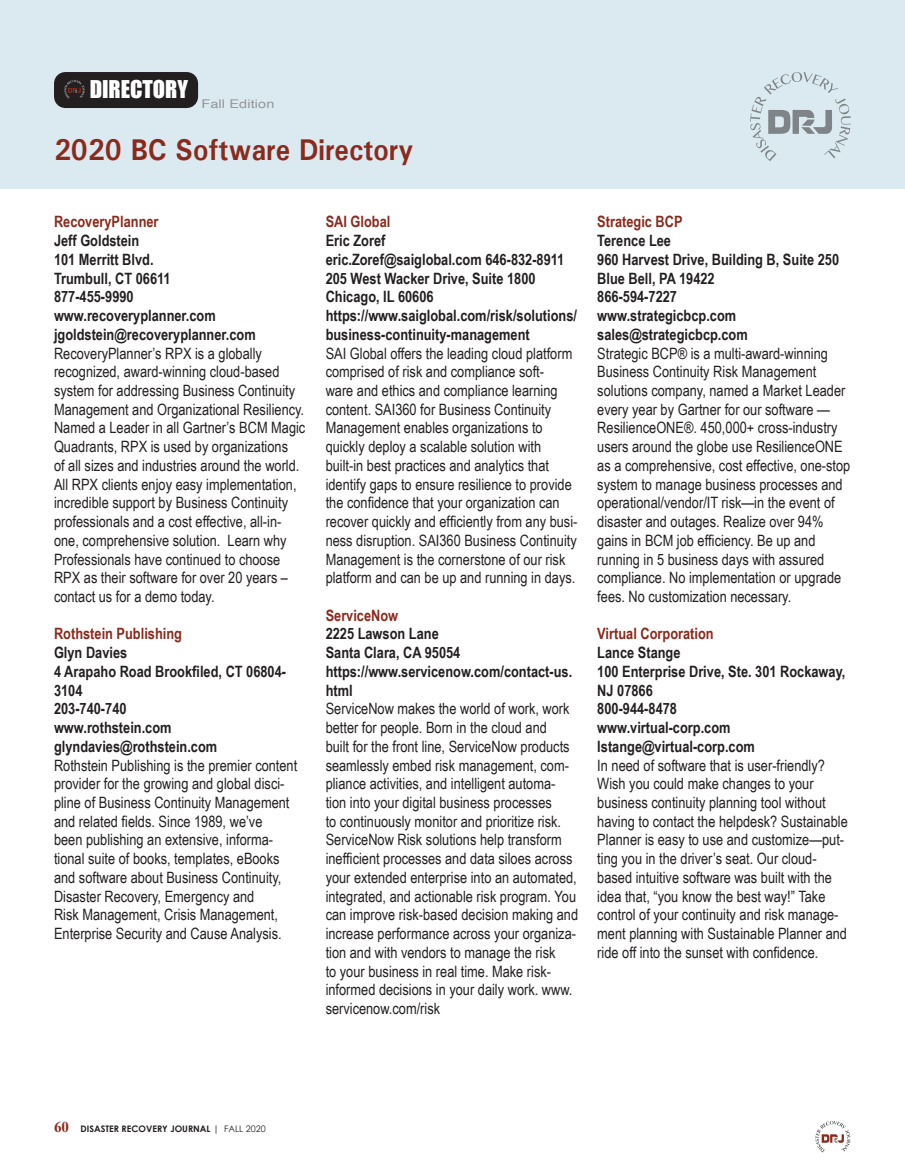
<style>
.page{position:relative;width:905px;height:1175px;background:#fff}
.page>*{position:absolute;margin:0;border:0;box-sizing:border-box;transform-origin:0 0}
.t1{font:700 30px "Univers";color:#8a2a1d;scale:.9 1}
.t2{font:15.6px/18.8px "Arial Narrow";color:#231f20}
.t3{font:700 15.6px/18.8px "Arial Narrow";color:#231f20}
.t4{font:700 15.6px "Arial Narrow";color:#8a2a1d}
.t5{font:12px "Helvetica";letter-spacing:.01em;color:#939598;scale:1.2 1}
.t6{font:700 9px "Century Gothic";color:#231f20}
.s1{font-family:"Times New Roman";font-size:15px;color:#8a2a1d}
.s2{font-weight:400}
</style>
<div class="page">
<svg style="left:815px;top:1120px;width:35px;height:32px"></svg>
<div style="left:0;top:0;width:904px;height:189px;background:#dbeaf1"></div>
<svg style="left:750px;top:72px;width:100px;height:89px"></svg>
<div style="left:54px;top:72px;width:144px;height:36px;border:22px solid #231f20"></div>
<svg style="left:64px;top:80px;width:21px;height:18px"></svg>
<p class="t5" style="left:90px;top:95px;width:155px"><sup>DIRECTORY</sup> Fall Edition</p>
<h1 class="t1" style="left:54px;top:131px;width:401px">2020 BC Software Directory</h1>
<p class="t4" style="left:54px;top:210px;width:106px">RecoveryPlanner</p>
<p class="t3" style="left:54px;top:230px;width:203px">Jeff Goldstein<br>101 Merritt Blvd.<br>Trumbull, CT 06611<br>877-455-9990 www.recoveryplanner.com jgoldstein@recoveryplanner.com</p>
<p class="t2" style="left:54px;top:343px;width:253px">RecoveryPlanner’s RPX is a globally recognized, award-winning cloud-based system for addressing Business Continuity Management and Organizational Resiliency.<br>Named a Leader in all Gartner’s BCM Magic Quadrants, RPX is used by organizations<br>of all sizes and industries around the world.<br>All RPX clients enjoy easy implementation, incredible support by Business Continuity professionals and a cost effective, all-in&shy;one, comprehensive solution. Learn why Professionals have continued to choose RPX as their software for over 20 years – contact us for a demo today.</p>
<p class="t4" style="left:54px;top:622px;width:129px">Rothstein Publishing</p>
<p class="t3" style="left:54px;top:642px;width:233px">Glyn Davies<br>4 Arapaho Road Brookfiled, CT 06804-<br>3104<br>203-740-740<br>www.rothstein.com glyndavies@rothstein.com</p>
<p class="t2" style="left:54px;top:755px;width:245px">Rothstein Publishing is the premier content provider for the growing and global disci&shy;pline of Business Continuity Management and related fields. Since 1989, we’ve<br>been publishing an extensive, informa&shy;tional suite of books, templates, eBooks and software about Business Continuity, Disaster Recovery, Emergency and<br>Risk Management, Crisis Management, Enterprise Security and Cause Analysis.</p>
<p class="t4" style="left:326px;top:210px;width:66px">SAI Global</p>
<p class="t3" style="left:326px;top:230px;width:253px">Eric Zoref<br>eric.Zoref@saiglobal.com 646-832-8911<br>205 West Wacker Drive, Suite 1800<br>Chicago, IL 60606 https://www.saiglobal.com/risk/solutions/ business-continuity-management</p>
<p class="t2" style="left:326px;top:343px;width:253px">SAI Global offers the leading cloud platform comprised of risk and compliance soft-<br>ware and ethics and compliance learning content. SAI360 for Business Continuity Management enables organizations to quickly deploy a scalable solution with built-in best practices and analytics that identify gaps to ensure resilience to provide the confidence that your organization can recover quickly and efficiently from any busi&shy;ness disruption. SAI360 Business Continuity Management is the cornerstone of our risk platform and can be up and running in days.</p>
<p class="t4" style="left:326px;top:603px;width:74px">ServiceNow</p>
<p class="t3" style="left:326px;top:624px;width:248px">2225 Lawson Lane<br>Santa Clara, CA 95054 https://www.servicenow.com/contact-us. html</p>
<p class="t2" style="left:326px;top:699px;width:254px">ServiceNow makes the world of work, work better for people. Born in the cloud and<br>built for the front line, ServiceNow products seamlessly embed risk management, com&shy;pliance activities, and intelligent automa&shy;tion into your digital business processes<br>to continuously monitor and prioritize risk.<br>ServiceNow Risk solutions help transform inefficient processes and data siloes across your extended enterprise into an automated, integrated, and actionable risk program. You can improve risk-based decision making and increase performance across your organiza&shy;tion and with vendors to manage the risk<br>to your business in real time. Make risk&shy;informed decisions in your daily work. www. servicenow.com/risk</p>
<p class="t4" style="left:597px;top:210px;width:87px">Strategic BCP</p>
<p class="t3" style="left:597px;top:230px;width:243px">Terence Lee<br>960 Harvest Drive, Building B, Suite 250<br>Blue Bell, PA 19422<br>866-594-7227<br>www.strategicbcp.com sales@strategicbcp.com</p>
<p class="t2" style="left:597px;top:343px;width:254px">Strategic BCP® is a multi-award-winning Business Continuity Risk Management solutions company, named a Market Leader every year by Gartner for our software — ResilienceONE®. 450,000+ cross-industry users around the globe use ResilienceONE as a comprehensive, cost effective, one-stop system to manage business processes and operational/vendor/IT risk—in the event of disaster and outages. Realize over 94% gains in BCM job efficiency. Be up and running in 5 business days with assured compliance. No implementation or upgrade fees. No customization necessary.</p>
<p class="t4" style="left:597px;top:622px;width:118px">Virtual Corporation</p>
<p class="t3" style="left:597px;top:642px;width:249px">Lance Stange<br>100 Enterprise Drive, Ste. 301 Rockaway,<br>NJ 07866<br>800-944-8478<br>www.virtual-corp.com lstange@virtual-corp.com</p>
<p class="t2" style="left:597px;top:755px;width:252px">In need of software that is user-friendly?<br>Wish you could make changes to your business continuity planning tool without having to contact the helpdesk? Sustainable Planner is easy to use and customize—put&shy;ting you in the driver’s seat. Our cloud&shy;based intuitive software was built with the idea that, “you know the best way!” Take control of your continuity and risk manage&shy;ment planning with Sustainable Planner and ride off into the sunset with confidence.</p>
<p class="t6" style="left:54px;top:1121px;width:213px"><span class="s1">60</span> DISASTER RECOVERY JOURNAL <span class="s2">| FALL 2020</span></p>
</div>
